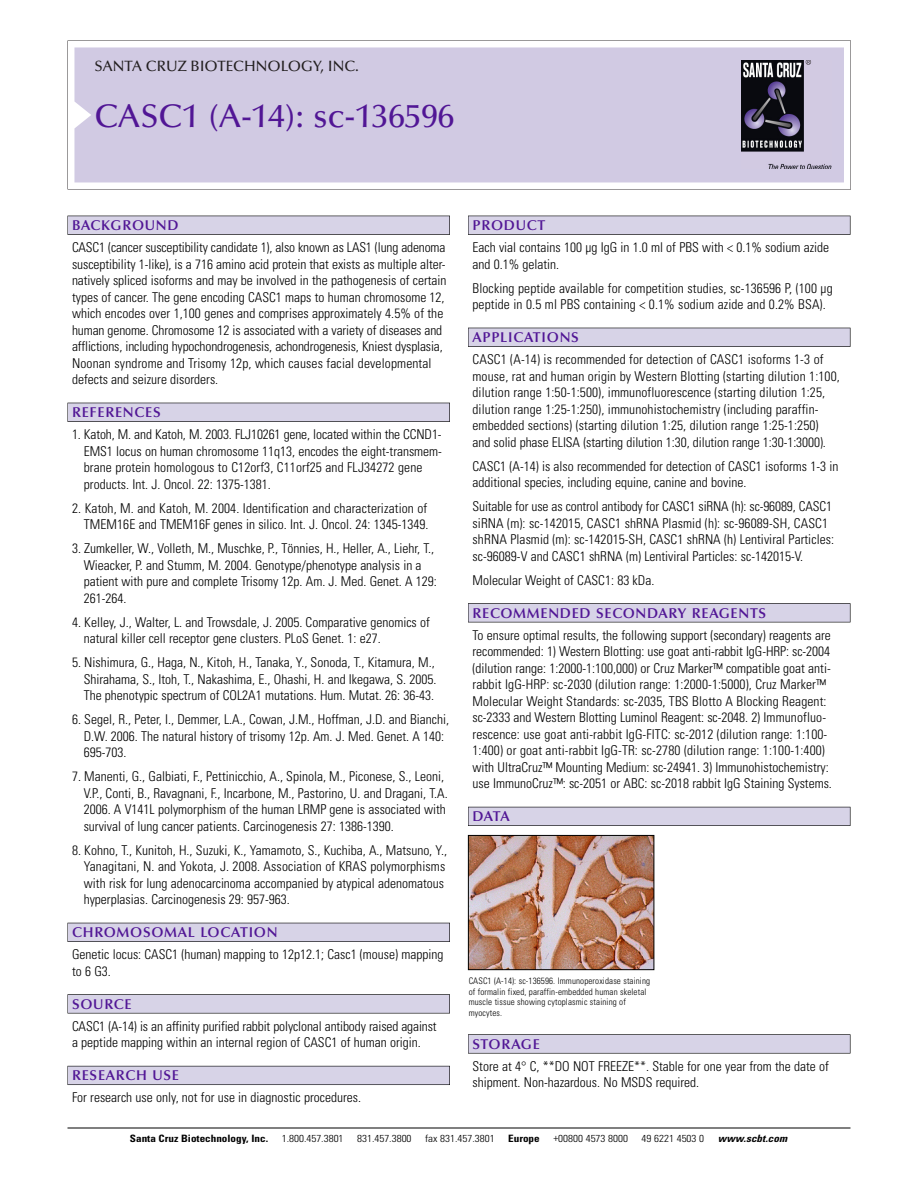
<style>
.page{position:relative;width:918px;height:1188px;background:#fff}
.page>*{position:absolute;margin:0;border:0;box-sizing:border-box;transform-origin:0 0}
.t1{font:500 33px "Optima";color:#511695}
.t2{font:500 15px "Optima";color:#231f20}
.t3{font:600 14.25px "Optima";letter-spacing:.05em;color:#511695}
.t4{font:300 condensed 13.5px/16.5px "Univers";color:#000}
.t5{font:300 condensed 10.2px "Univers";color:#000;scale:1.1 1}
.t6{font:700 condensed 10.2px "Univers";color:#000;scale:1.1 1}
.t7{font:italic 700 condensed 10.2px "Univers";letter-spacing:.005em;color:#000;scale:1.1 1}
.t8{font:300 condensed 9px/10.5px "Univers";letter-spacing:.015em;color:#000}
</style>
<div class="page">
<svg style="left:68px;top:40px;width:783px;height:149px"></svg>
<div style="left:74px;top:47px;width:770px;height:135px;background:#d1cae3"></div>
<img style="left:741px;top:60px;width:90px;height:108px">
<div style="left:68px;top:216px;width:382px;height:19px;background:#525155"></div>
<div style="left:68px;top:216px;width:381px;height:18px;background:#d7d3e7"></div>
<div style="left:68px;top:403px;width:382px;height:19px;background:#515055"></div>
<div style="left:68px;top:403px;width:381px;height:18px;background:#d7d3e7"></div>
<div style="left:68px;top:923px;width:382px;height:19px;background:#525158"></div>
<div style="left:68px;top:923px;width:381px;height:18px;background:#d7d3e7"></div>
<div style="left:68px;top:994px;width:382px;height:19px;background:#575759"></div>
<div style="left:68px;top:995px;width:381px;height:18px;background:#d7d3e7"></div>
<div style="left:68px;top:1066px;width:382px;height:19px;background:#5b5a62"></div>
<div style="left:68px;top:1066px;width:381px;height:18px;background:#d7d3e7"></div>
<div style="left:468px;top:216px;width:382px;height:19px;background:#525155"></div>
<div style="left:468px;top:216px;width:382px;height:18px;background:#d7d3e7"></div>
<div style="left:468px;top:328px;width:382px;height:19px;background:#515055"></div>
<div style="left:468px;top:328px;width:382px;height:18px;background:#d7d3e7"></div>
<div style="left:468px;top:603px;width:382px;height:19px;background:#545357"></div>
<div style="left:468px;top:604px;width:382px;height:18px;background:#d7d3e7"></div>
<div style="left:468px;top:807px;width:382px;height:19px;background:#54535a"></div>
<div style="left:468px;top:807px;width:382px;height:18px;background:#d7d3e7"></div>
<svg style="left:468px;top:1034px;width:382px;height:20px"></svg>
<div style="left:468px;top:1035px;width:382px;height:18px;background:#d7d3e7"></div>
<hr style="left:68px;top:1128px;width:782px;height:1px;background:#000">
<img style="left:470px;top:837px;width:182px;height:131px">
<div style="left:468px;top:835px;width:186px;height:135px;border:1px solid #000"></div>
<p class="t2" style="left:94px;top:61px;width:266px">SANTA CRUZ BIOTECHNOLOGY, INC.</p>
<h1 class="t1" style="left:94px;top:103px;width:361px">CASC1 (A-14): sc-136596</h1>
<p class="t3" style="left:72px;top:219px;width:108px">BACKGROUND</p>
<p class="t4" style="left:72px;top:240px;width:376px">CASC1 (cancer susceptibility candidate 1), also known as LAS1 (lung adenoma susceptibility 1-like), is a 716 amino acid protein that exists as multiple alter&shy;natively spliced isoforms and may be involved in the pathogenesis of certain types of cancer. The gene encoding CASC1 maps to human chromosome 12, which encodes over 1,100 genes and comprises approximately 4.5% of the human genome. Chromosome 12 is associated with a variety of diseases and afflictions, including hypochondrogenesis, achondrogenesis, Kniest dysplasia, Noonan syndrome and Trisomy 12p, which causes facial developmental defects and seizure disorders.</p>
<p class="t3" style="left:72px;top:407px;width:90px">REFERENCES</p>
<p class="t4" style="left:84px;top:427px;width:360px;text-indent:-12px">1. Katoh, M. and Katoh, M. 2003. FLJ10261 gene, located within the CCND1- EMS1 locus on human chromosome 11q13, encodes the eight-transmem&shy;brane protein homologous to C12orf3, C11orf25 and FLJ34272 gene products. Int. J. Oncol. 22: 1375-1381.</p>
<p class="t4" style="left:72px;top:501px;width:358px;text-align:right">2. Katoh, M. and Katoh, M. 2004. Identification and characterization of<br>TMEM16E and TMEM16F genes in silico. Int. J. Oncol. 24: 1345-1349.</p>
<p class="t4" style="left:84px;top:541px;width:355px;text-indent:-12px">3. Zumkeller, W., Volleth, M., Muschke, P., Tönnies, H., Heller, A., Liehr, T., Wieacker, P. and Stumm, M. 2004. Genotype/phenotype analysis in a patient with pure and complete Trisomy 12p. Am. J. Med. Genet. A 129:<br>261-264.</p>
<p class="t4" style="left:84px;top:615px;width:348px;text-indent:-12px">4. Kelley, J., Walter, L. and Trowsdale, J. 2005. Comparative genomics of natural killer cell receptor gene clusters. PLoS Genet. 1: e27.</p>
<p class="t4" style="left:84px;top:655px;width:354px;text-indent:-12px">5. Nishimura, G., Haga, N., Kitoh, H., Tanaka, Y., Sonoda, T., Kitamura, M.,<br>Shirahama, S., Itoh, T., Nakashima, E., Ohashi, H. and Ikegawa, S. 2005.<br>The phenotypic spectrum of COL2A1 mutations. Hum. Mutat. 26: 36-43.</p>
<p class="t4" style="left:84px;top:712px;width:367px;text-indent:-12px">6. Segel, R., Peter, I., Demmer, L.A., Cowan, J.M., Hoffman, J.D. and Bianchi,<br>D.W. 2006. The natural history of trisomy 12p. Am. J. Med. Genet. A 140:<br>695-703.</p>
<p class="t4" style="left:84px;top:769px;width:366px;text-indent:-12px">7. Manenti, G., Galbiati, F., Pettinicchio, A., Spinola, M., Piconese, S., Leoni, V.P., Conti, B., Ravagnani, F., Incarbone, M., Pastorino, U. and Dragani, T.A.<br>2006. A V141L polymorphism of the human LRMP gene is associated with survival of lung cancer patients. Carcinogenesis 27: 1386-1390.</p>
<p class="t4" style="left:84px;top:843px;width:365px;text-indent:-12px">8. Kohno, T., Kunitoh, H., Suzuki, K., Yamamoto, S., Kuchiba, A., Matsuno, Y., Yanagitani, N. and Yokota, J. 2008. Association of KRAS polymorphisms with risk for lung adenocarcinoma accompanied by atypical adenomatous hyperplasias. Carcinogenesis 29: 957-963.</p>
<p class="t3" style="left:72px;top:927px;width:207px">CHROMOSOMAL LOCATION</p>
<p class="t4" style="left:72px;top:947px;width:373px">Genetic locus: CASC1 (human) mapping to 12p12.1; Casc1 (mouse) mapping to 6 G3.</p>
<p class="t3" style="left:72px;top:998px;width:61px">SOURCE</p>
<p class="t4" style="left:72px;top:1019px;width:366px">CASC1 (A-14) is an affinity purified rabbit polyclonal antibody raised against a peptide mapping within an internal region of CASC1 of human origin.</p>
<p class="t3" style="left:72px;top:1070px;width:109px">RESEARCH USE</p>
<p class="t4" style="left:72px;top:1090px;width:290px">For research use only, not for use in diagnostic procedures.</p>
<p class="t3" style="left:473px;top:219px;width:74px">PRODUCT</p>
<p class="t4" style="left:473px;top:240px;width:358px">Each vial contains 100 µg IgG in 1.0 ml of PBS with &lt; 0.1% sodium azide and 0.1% gelatin.</p>
<p class="t4" style="left:473px;top:281px;width:362px">Blocking peptide available for competition studies, sc-136596 P, (100 µg peptide in 0.5 ml PBS containing &lt; 0.1% sodium azide and 0.2% BSA).</p>
<p class="t3" style="left:473px;top:332px;width:108px">APPLICATIONS</p>
<p class="t4" style="left:473px;top:352px;width:369px">CASC1 (A-14) is recommended for detection of CASC1 isoforms 1-3 of mouse, rat and human origin by Western Blotting (starting dilution 1:100, dilution range 1:50-1:500), immunofluorescence (starting dilution 1:25, dilution range 1:25-1:250), immunohistochemistry (including paraffin&shy;embedded sections) (starting dilution 1:25, dilution range 1:25-1:250)<br>and solid phase ELISA (starting dilution 1:30, dilution range 1:30-1:3000).</p>
<p class="t4" style="left:473px;top:459px;width:367px">CASC1 (A-14) is also recommended for detection of CASC1 isoforms 1-3 in additional species, including equine, canine and bovine.</p>
<p class="t4" style="left:473px;top:499px;width:363px">Suitable for use as control antibody for CASC1 siRNA (h): sc-96089, CASC1 siRNA (m): sc-142015, CASC1 shRNA Plasmid (h): sc-96089-SH, CASC1 shRNA Plasmid (m): sc-142015-SH, CASC1 shRNA (h) Lentiviral Particles: sc-96089-V and CASC1 shRNA (m) Lentiviral Particles: sc-142015-V.</p>
<p class="t4" style="left:473px;top:573px;width:183px">Molecular Weight of CASC1: 83 kDa.</p>
<p class="t3" style="left:473px;top:607px;width:295px">RECOMMENDED SECONDARY REAGENTS</p>
<p class="t4" style="left:473px;top:628px;width:361px">To ensure optimal results, the following support (secondary) reagents are recommended: 1) Western Blotting: use goat anti-rabbit IgG-HRP: sc-2004 (dilution range: 1:2000-1:100,000) or Cruz Marker™ compatible goat anti&shy;rabbit IgG-HRP: sc-2030 (dilution range: 1:2000-1:5000), Cruz Marker™ Molecular Weight Standards: sc-2035, TBS Blotto A Blocking Reagent: sc-2333 and Western Blotting Luminol Reagent: sc-2048. 2) Immunofluo&shy;rescence: use goat anti-rabbit IgG-FITC: sc-2012 (dilution range: 1:100- 1:400) or goat anti-rabbit IgG-TR: sc-2780 (dilution range: 1:100-1:400) with UltraCruz™ Mounting Medium: sc-24941. 3) Immunohistochemistry: use ImmunoCruz™: sc-2051 or ABC: sc-2018 rabbit IgG Staining Systems.</p>
<p class="t3" style="left:473px;top:811px;width:39px">DATA</p>
<p class="t8" style="left:469px;top:976px;width:183px">CASC1 (A-14): sc-136596. Immunoperoxidase staining of formalin fixed, paraffin-embedded human skeletal muscle tissue showing cytoplasmic staining of myocytes.</p>
<p class="t3" style="left:473px;top:1038px;width:69px">STORAGE</p>
<p class="t4" style="left:473px;top:1059px;width:358px">Store at 4° C, **DO NOT FREEZE**. Stable for one year from the date of shipment. Non-hazardous. No MSDS required.</p>
<p class="t6" style="left:130px;top:1135px;width:127px">Santa Cruz Biotechnology, Inc.</p>
<p class="t5" style="left:282px;top:1135px;width:58px">1.800.457.3801</p>
<p class="t5" style="left:357px;top:1135px;width:51px">831.457.3800</p>
<p class="t5" style="left:425px;top:1135px;width:65px">fax 831.457.3801</p>
<p class="t6" style="left:508px;top:1135px;width:30px">Europe</p>
<p class="t5" style="left:553px;top:1135px;width:69px">+00800 4573 8000</p>
<p class="t5" style="left:642px;top:1135px;width:58px">49 6221 4503 0</p>
<p class="t7" style="left:718px;top:1135px;width:64px">www.scbt.com</p>
</div>
